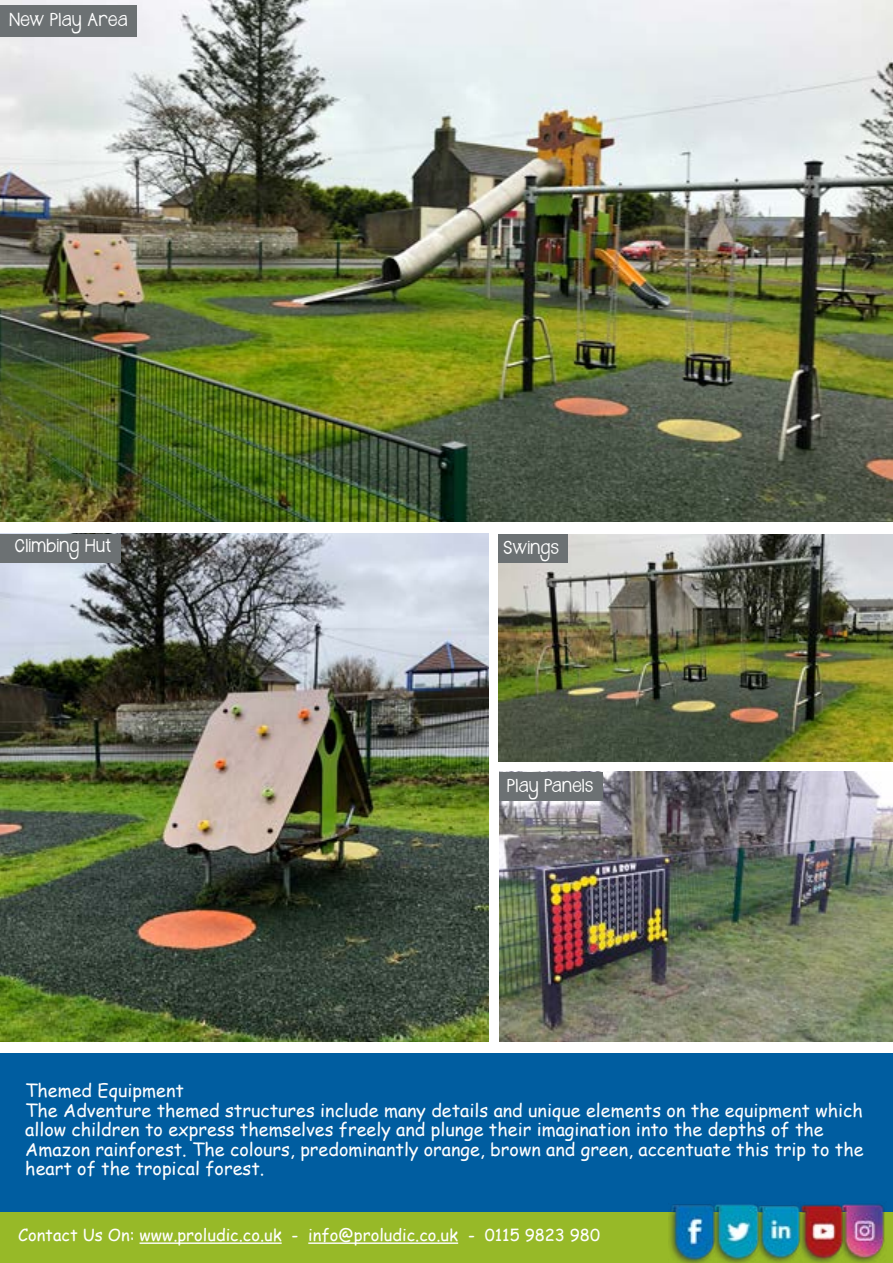
<style>
.page{position:relative;width:893px;height:1263px;background:#fff}
.page>*{position:absolute;margin:0;border:0;box-sizing:border-box;transform-origin:0 0}
.t1{font:18px/19.5px "Comic Sans MS";color:#fff}
.t2{font:16.5px "Comic Sans MS";color:#fff}
.t3{font:15px "Janda Safeand Sound Solid";letter-spacing:.025em;color:#fff}
</style>
<div class="page">
<div style="left:0;top:1053px;width:893px;height:175px;background:#005da0"></div>
<img style="left:499px;top:772px;width:394px;height:270px">
<img style="left:0;top:534px;width:488px;height:508px">
<div style="left:0;top:1212px;width:893px;height:51px;background:#97b928"></div>
<img style="left:668px;top:1204px;width:44px;height:59px">
<img style="left:845px;top:1204px;width:40px;height:59px">
<img style="left:761px;top:1205px;width:37px;height:58px">
<img style="left:712px;top:1204px;width:49px;height:59px">
<img style="left:798px;top:1204px;width:47px;height:59px">
<img style="left:0;top:0;width:893px;height:522px">
<hr style="left:140px;top:1242px;width:142px;height:2px;background:#fff">
<hr style="left:308px;top:1242px;width:150px;height:2px;background:#fff">
<img style="left:498px;top:535px;width:395px;height:226px">
<div style="left:0;top:5px;width:137px;height:32px;background:#6c7173"></div>
<div style="left:498px;top:534px;width:70px;height:29px;background:#6c7173"></div>
<div style="left:499px;top:772px;width:103px;height:29px;background:#6c7173"></div>
<div style="left:0;top:534px;width:120px;height:29px;background:#6c7173"></div>
<p class="t3" style="left:9px;top:9px;width:120px">New Play Area</p>
<p class="t3" style="left:15px;top:535px;width:98px">Climbing Hut</p>
<p class="t3" style="left:503px;top:537px;width:57px">Swings</p>
<p class="t3" style="left:507px;top:775px;width:87px">Play Panels</p>
<p class="t1" style="left:25px;top:1080px;width:840px">Themed Equipment<br>The Adventure themed structures include many details and unique elements on the equipment which allow children to express themselves freely and plunge their imagination into the depths of the Amazon rainforest. The colours, predominantly orange, brown and green, accentuate this trip to the heart of the tropical forest.</p>
<p class="t2" style="left:18px;top:1223px;width:583px">Contact Us On: www.proludic.co.uk - info@proludic.co.uk - 0115 9823 980</p>
</div>
